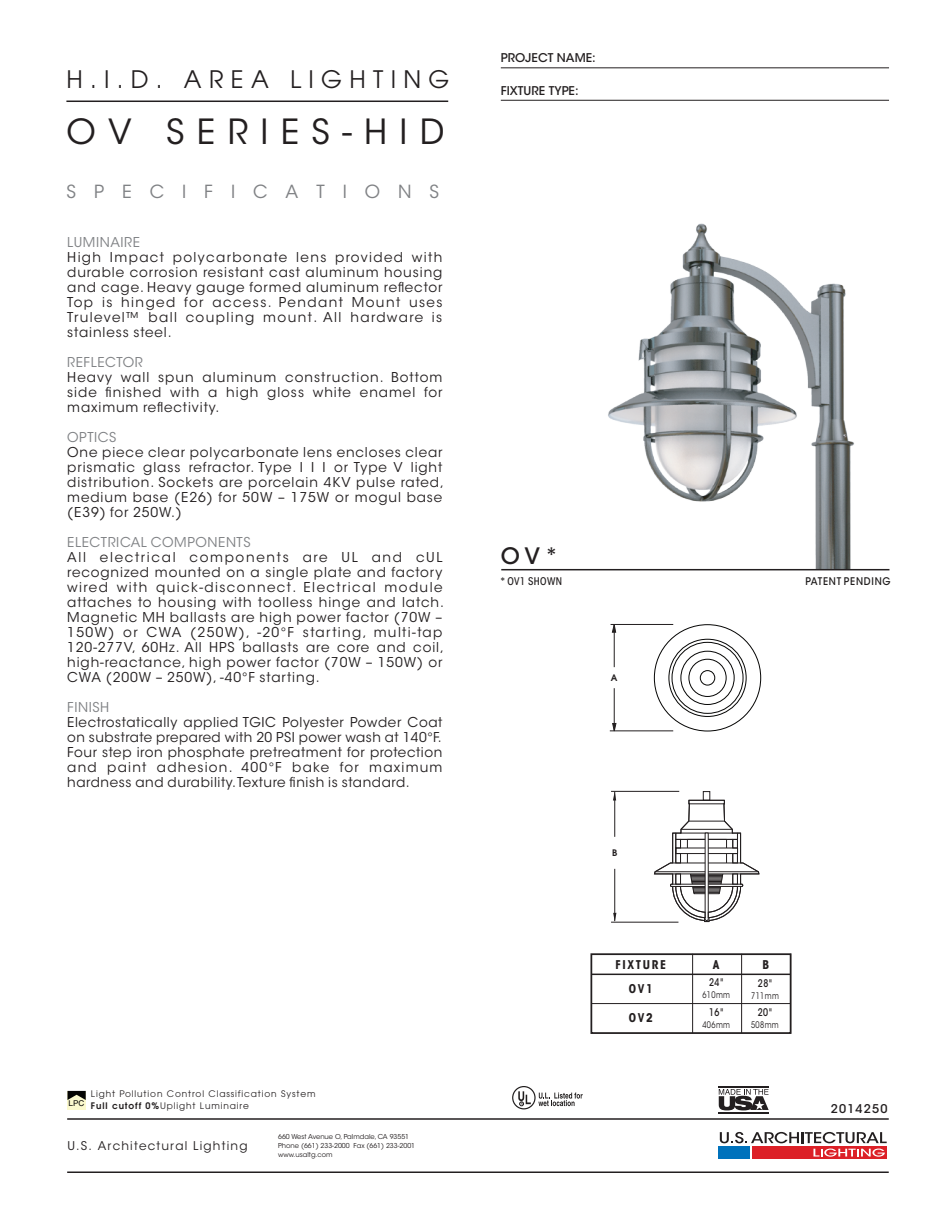
<style>
.page{position:relative;width:945px;height:1215px;background:#fff}
.page>*{position:absolute;margin:0;border:0;box-sizing:border-box;transform-origin:0 0}
.t1{font:34.5px "ITC Avant Garde Std";letter-spacing:.355em;color:#231f20}
.t2{font:24px "Avant Garde";letter-spacing:.305em;color:#231f20}
.t3{font:500 22.5px "ITC Avant Garde Std";color:#231f20}
.t4{font:18px "ITC Avant Garde Std";letter-spacing:1em;color:#808285}
.t5{font:13.5px/15px "ITC Avant Garde Std";letter-spacing:.07em;color:#231f20;text-align:justify}
.t6{font:13.5px "ITC Avant Garde Std";letter-spacing:.045em;color:#808285}
.t7{font:12px "ITC Avant Garde Std";letter-spacing:.1em;color:#231f20}
.t8{font:500 12px "ITC Avant Garde Std";color:#231f20}
.t9{font:700 condensed 12px "ITC Avant Garde Std";letter-spacing:.14em;color:#231f20}
.t10{font:500 12px "ITC Avant Garde Std";letter-spacing:.1em;color:#231f20}
.t11{font:500 10.5px "ITC Avant Garde Std";letter-spacing:.08em;color:#211e1e;scale:.9 1}
.t12{font:500 10.5px "ITC Avant Garde Std";letter-spacing:.055em;color:#231f20;scale:.8 1}
.t13{font:500 condensed 10.5px "ITC Avant Garde Std";letter-spacing:.035em;color:#231f20}
.t14{font:9px/12px "Avant Garde";letter-spacing:.1em;color:#231f20}
.t15{font:9px "ITC Avant Garde Std";letter-spacing:.055em;color:#231f20;scale:.8 1}
.t16{font:600 9px "Avant Garde";color:#231f20}
.t17{font:7.95px "Helvetica";color:#050504}
.t18{font:6.75px/9px "ITC Avant Garde Std";color:#231f20}
.s1{font-weight:600}
</style>
<div class="page">
<hr style="left:67px;top:1172px;width:822px;height:1px;background:#231f20">
<hr style="left:67px;top:1118px;width:822px;height:2px;background:#231f20">
<hr style="left:66px;top:101px;width:382px;height:1px;background:#231f20">
<hr style="left:501px;top:67px;width:388px;height:1px;background:#231f20">
<hr style="left:501px;top:100px;width:388px;height:1px;background:#231f20">
<hr style="left:719px;top:1086px;width:50px;height:1px;background:#231f20">
<hr style="left:719px;top:1112px;width:50px;height:1px;background:#231f20">
<svg style="left:719px;top:1089px;width:50px;height:21px"></svg>
<div style="left:68px;top:1091px;width:18px;height:18px;background:#fbf9ce"></div>
<svg style="left:68px;top:1091px;width:18px;height:9px"></svg>
<div style="left:512px;top:1086px;width:24px;height:23px;border:1px solid #211e1e;border-radius:50%"></div>
<svg style="left:518px;top:1091px;width:13px;height:15px"></svg>
<svg style="left:538px;top:1093px;width:45px;height:13px"></svg>
<img style="left:608px;top:223px;width:247px;height:346px">
<hr style="left:501px;top:569px;width:388px;height:1px;background:#231f20">
<div style="left:590px;top:953px;width:201px;height:81px;background:#fff;border:2px solid #231f20"></div>
<hr style="left:591px;top:974px;width:200px;height:1px;background:#231f20">
<hr style="left:591px;top:1003px;width:200px;height:1px;background:#231f20">
<hr style="left:692px;top:954px;width:1px;height:79px;background:#231f20">
<hr style="left:741px;top:954px;width:1px;height:79px;background:#231f20">
<hr style="left:790px;top:954px;width:1px;height:79px;background:#231f20">
<hr style="left:614px;top:625px;width:1px;height:42px;background:#231f20">
<hr style="left:614px;top:688px;width:1px;height:42px;background:#231f20">
<svg style="left:612px;top:723px;width:4px;height:8px"></svg>
<svg style="left:612px;top:625px;width:4px;height:8px"></svg>
<hr style="left:611px;top:624px;width:62px;height:1px;background:#231f20">
<hr style="left:610px;top:731px;width:63px;height:1px;background:#231f20">
<hr style="left:614px;top:792px;width:1px;height:45px;background:#231f20">
<hr style="left:614px;top:869px;width:1px;height:52px;background:#231f20">
<svg style="left:613px;top:913px;width:3px;height:9px"></svg>
<svg style="left:613px;top:792px;width:3px;height:9px"></svg>
<hr style="left:611px;top:791px;width:68px;height:1px;background:#231f20">
<hr style="left:611px;top:922px;width:67px;height:1px;background:#231f20">
<div style="left:669px;top:639px;width:77px;height:78px;border:1px solid #050504;border-radius:50%"></div>
<div style="left:672px;top:642px;width:71px;height:72px;border:1px solid #050504;border-radius:50%"></div>
<div style="left:681px;top:651px;width:53px;height:54px;border:1px solid #050504;border-radius:50%"></div>
<div style="left:689px;top:659px;width:37px;height:38px;border:1px solid #050504;border-radius:50%"></div>
<div style="left:700px;top:670px;width:15px;height:15px;border:1px solid #050504;border-radius:50%"></div>
<svg style="left:654px;top:800px;width:106px;height:122px"></svg>
<div style="left:703px;top:791px;width:7px;height:10px;border:1px solid #231f20"></div>
<div style="left:752px;top:1146px;width:135px;height:13px;background:#dc2027"></div>
<div style="left:719px;top:1146px;width:31px;height:13px;background:#0072bc"></div>
<svg style="left:813px;top:1149px;width:72px;height:8px"></svg>
<svg style="left:720px;top:1132px;width:167px;height:11px"></svg>
<h2 class="t2" style="left:66px;top:65px;width:385px">H.I.D. AREA LIGHTING</h2>
<h1 class="t1" style="left:66px;top:111px;width:379px">OV SERIES-HID</h1>
<h3 class="t4" style="left:66px;top:180px;width:374px">SPECIFICATIONS</h3>
<p class="t6" style="left:67px;top:234px;width:74px">LUMINAIRE</p>
<p class="t5" style="left:67px;top:249px;width:377px">High Impact polycarbonate lens provided with durable corrosion resistant cast aluminum housing and cage. Heavy gauge formed aluminum reflector Top is hinged for access. Pendant Mount uses Trulevel™ ball coupling mount. All hardware is stainless steel.</p>
<p class="t6" style="left:67px;top:354px;width:77px">REFLECTOR</p>
<p class="t5" style="left:67px;top:369px;width:377px">Heavy wall spun aluminum construction. Bottom side finished with a high gloss white enamel for maximum reflectivity.</p>
<p class="t6" style="left:67px;top:429px;width:51px">OPTICS</p>
<p class="t5" style="left:67px;top:444px;width:378px">One piece clear polycarbonate lens encloses clear prismatic glass refractor. Type I I I or Type V light distribution. Sockets are porcelain 4KV pulse rated, medium base (E26) for 50W – 175W or mogul base (E39) for 250W.)</p>
<p class="t6" style="left:67px;top:534px;width:185px">ELECTRICAL COMPONENTS</p>
<p class="t5" style="left:67px;top:549px;width:378px;text-align:left">All electrical components are UL and cUL recognized mounted on a single plate and factory wired with quick-disconnect. Electrical module attaches to housing with toolless hinge and latch.<br>Magnetic MH ballasts are high power factor (70W – 150W) or CWA (250W), -20°F starting, multi-tap 120-277V, 60Hz. All HPS ballasts are core and coil, high-reactance, high power factor (70W – 150W) or CWA (200W – 250W), -40°F starting.</p>
<p class="t6" style="left:67px;top:699px;width:44px">FINISH</p>
<p class="t5" style="left:67px;top:714px;width:377px">Electrostatically applied TGIC Polyester Powder Coat on substrate prepared with 20 PSI power wash at 140°F.<br>Four step iron phosphate pretreatment for protection and paint adhesion. 400°F bake for maximum hardness and durability. Texture finish is standard.</p>
<p class="t17" style="left:69px;top:1099px;width:17px">LPC</p>
<p class="t14" style="left:91px;top:1088px;width:226px">Light Pollution Control Classification System<br><span class="s1">Full cutoff 0%</span> Uplight Luminaire</p>
<p class="t7" style="left:68px;top:1138px;width:182px">U.S. Architectural Lighting</p>
<p class="t18" style="left:278px;top:1132px;width:138px">660 West Avenue O, Palmdale, CA 93551<br>Phone (661) 233-2000 Fax (661) 233-2001 www.usaltg.com</p>
<p class="t8" style="left:501px;top:50px;width:96px">PROJECT NAME:</p>
<p class="t8" style="left:501px;top:83px;width:79px">FIXTURE TYPE:</p>
<h3 class="t3" style="left:501px;top:542px;width:59px">OV*</h3>
<p class="t13" style="left:501px;top:575px;width:63px">* OV1 SHOWN</p>
<p class="t16" style="left:611px;top:671px;width:8px">A</p>
<p class="t11" style="left:805px;top:575px;width:96px">PATENT PENDING</p>
<p class="t16" style="left:612px;top:847px;width:7px">B</p>
<p class="t9" style="left:615px;top:957px;width:52px">FIXTURE</p>
<p class="t9" style="left:629px;top:981px;width:25px">OV1</p>
<p class="t9" style="left:713px;top:957px;width:8px">A</p>
<p class="t9" style="left:762px;top:957px;width:8px">B</p>
<p class="t12" style="left:709px;top:976px;width:19px">24"</p>
<p class="t15" style="left:702px;top:990px;width:36px">610mm</p>
<p class="t12" style="left:758px;top:976px;width:19px">28"</p>
<p class="t15" style="left:751px;top:990px;width:36px">711mm</p>
<p class="t9" style="left:629px;top:1010px;width:25px">OV2</p>
<p class="t12" style="left:709px;top:1005px;width:19px">16"</p>
<p class="t15" style="left:702px;top:1019px;width:36px">406mm</p>
<p class="t12" style="left:758px;top:1006px;width:19px">20"</p>
<p class="t15" style="left:751px;top:1019px;width:36px">508mm</p>
<p class="t10" style="left:831px;top:1101px;width:58px">2014250</p>
</div>
